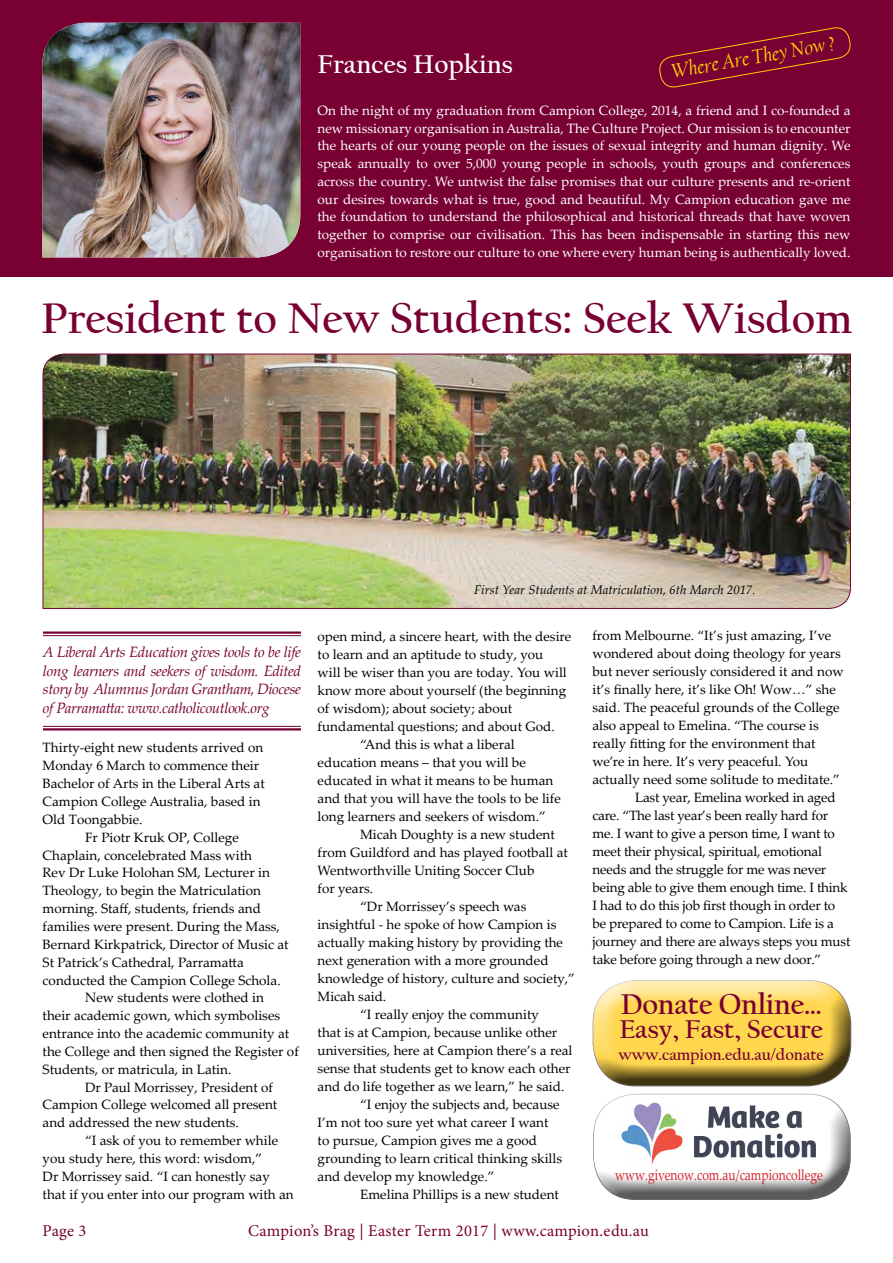
<style>
.page{position:relative;width:893px;height:1263px;background:#fff}
.page>*{position:absolute;margin:0;border:0;box-sizing:border-box;transform-origin:0 0}
.t1{font:700 45px "Californian FB";color:#780032}
.t2{font:700 30px "Californian FB";letter-spacing:-.01em;color:#780032}
.t3{font:700 27px "Californian FB";color:#780032}
.t4{font:700 27px "Californian FB";color:#fff}
.t5{font:italic 21px "Californian FB";color:#ffcf01}
.t6{font:16.5px "Minion Pro";letter-spacing:.015em;color:#780032}
.t7{font:700 16.5px "Californian FB";letter-spacing:-.01em;color:#780032}
.t8{font:italic 15px/18.8px "Palatino Linotype";letter-spacing:-.025em;color:#780032;text-align:justify}
.t9{font:15px "Palatino Linotype";color:#d2232a;scale:.8 1}
.t10{font:13.5px "Palatino Linotype";color:#000}
.t11{font:13.5px/17.7px "Palatino Linotype";color:#fff;text-align:justify}
.t12{font:italic 12.75px "Palatino Linotype";color:#000}
</style>
<div class="page">
<div style="left:0;top:0;width:893px;height:276px;background:#780032"></div>
<img style="left:42px;top:353px;width:809px;height:256px">
<svg style="left:659px;top:27px;width:192px;height:61px"></svg>
<hr style="left:43px;top:631px;width:258px;height:3px;background:#780032">
<hr style="left:43px;top:635px;width:258px;height:1px;background:#780032">
<hr style="left:43px;top:726px;width:258px;height:1px;background:#780032">
<hr style="left:43px;top:728px;width:258px;height:2px;background:#780032">
<div style="left:579px;top:970px;width:283px;height:110px;background:#fff;opacity:.75"></div>
<div style="left:582px;top:985px;width:282px;height:103px;background:#000;opacity:.75"></div>
<div style="left:581px;top:1084px;width:279px;height:109px;background:#fff;opacity:.65"></div>
<div style="left:583px;top:1099px;width:280px;height:101px;background:#000;opacity:.65"></div>
<img style="left:688px;top:1100px;width:135px;height:64px">
<img style="left:617px;top:1102px;width:70px;height:63px">
<img style="left:42px;top:23px;width:258px;height:234px">
<h3 class="t4" style="left:317px;top:49px;width:197px">Frances Hopkins</h3>
<h3 class="t5" style="left:670px;top:60px;width:167px;rotate:-10deg">Where Are They Now ?</h3>
<p class="t11" style="left:317px;top:101px;width:534px">On the night of my graduation from Campion College, 2014, a friend and I co-founded a new missionary organisation in Australia, The Culture Project. Our mission is to encounter the hearts of our young people on the issues of sexual integrity and human dignity. We speak annually to over 5,000 young people in schools, youth groups and conferences across the country. We untwist the false promises that our culture presents and re-orient our desires towards what is true, good and beautiful. My Campion education gave me the foundation to understand the philosophical and historical threads that have woven together to comprise our civilisation. This has been indispensable in starting this new organisation to restore our culture to one where every human being is authentically loved.</p>
<h1 class="t1" style="left:41px;top:293px;width:812px">President to New Students: Seek Wisdom</h1>
<p class="t8" style="left:43px;top:642px;width:259px">A Liberal Arts Education gives tools to be life long learners and seekers of wisdom. Edited story by Alumnus Jordan Grantham, Diocese of Parramatta: www.catholicoutlook.org</p>
<p class="t10" style="left:43px;top:738px;width:222px">Thirty-eight new students arrived on</p>
<p class="t10" style="left:43px;top:756px;width:218px">Monday 6 March to commence their</p>
<p class="t10" style="left:43px;top:774px;width:224px">Bachelor of Arts in the Liberal Arts at</p>
<p class="t10" style="left:43px;top:792px;width:220px">Campion College Australia, based in</p>
<p class="t10" style="left:43px;top:810px;width:101px">Old Toongabbie.</p>
<p class="t10" style="left:85px;top:827px;width:155px">Fr Piotr Kruk OP, College</p>
<p class="t10" style="left:43px;top:845px;width:211px">Chaplain, concelebrated Mass with</p>
<p class="t10" style="left:43px;top:863px;width:229px">Rev Dr Luke Holohan SM, Lecturer in</p>
<p class="t10" style="left:43px;top:881px;width:220px">Theology, to begin the Matriculation</p>
<p class="t10" style="left:43px;top:899px;width:220px">morning. Staff, students, friends and</p>
<p class="t10" style="left:43px;top:917px;width:239px">families were present. During the Mass,</p>
<p class="t10" style="left:43px;top:935px;width:247px">Bernard Kirkpatrick, Director of Music at</p>
<p class="t10" style="left:43px;top:952px;width:203px">St Patrick’s Cathedral, Parramatta</p>
<p class="t10" style="left:43px;top:970px;width:240px">conducted the Campion College Schola.</p>
<p class="t10" style="left:85px;top:988px;width:180px">New students were clothed in</p>
<p class="t10" style="left:43px;top:1006px;width:239px">their academic gown, which symbolises</p>
<p class="t10" style="left:43px;top:1024px;width:248px">entrance into the academic community at</p>
<p class="t10" style="left:43px;top:1042px;width:258px">the College and then signed the Register of</p>
<p class="t10" style="left:43px;top:1059px;width:190px">Students, or matricula, in Latin.</p>
<p class="t10" style="left:85px;top:1077px;width:189px">Dr Paul Morrissey, President of</p>
<p class="t10" style="left:43px;top:1095px;width:236px">Campion College welcomed all present</p>
<p class="t10" style="left:43px;top:1113px;width:198px">and addressed the new students.</p>
<p class="t10" style="left:85px;top:1131px;width:194px">“I ask of you to remember while</p>
<p class="t10" style="left:43px;top:1149px;width:221px">you study here, this word: wisdom,”</p>
<p class="t10" style="left:43px;top:1167px;width:229px">Dr Morrissey said. “I can honestly say</p>
<p class="t10" style="left:43px;top:1185px;width:253px">that if you enter into our program with an</p>
<p class="t12" style="left:474px;top:581px;width:283px">First Year Students at Matriculation, 6th March 2017.</p>
<p class="t10" style="left:592px;top:626px;width:240px">from Melbourne. “It’s just amazing, I’ve</p>
<p class="t10" style="left:592px;top:644px;width:250px">wondered about doing theology for years</p>
<p class="t10" style="left:592px;top:662px;width:253px">but never seriously considered it and now</p>
<p class="t10" style="left:592px;top:680px;width:245px">it’s finally here, it’s like Oh! Wow…” she</p>
<p class="t10" style="left:592px;top:698px;width:249px">said. The peaceful grounds of the College</p>
<p class="t10" style="left:592px;top:716px;width:228px">also appeal to Emelina. “The course is</p>
<p class="t10" style="left:592px;top:734px;width:225px">really fitting for the environment that</p>
<p class="t10" style="left:592px;top:752px;width:217px">we’re in here. It’s very peaceful. You</p>
<p class="t10" style="left:592px;top:770px;width:249px">actually need some solitude to meditate.”</p>
<p class="t10" style="left:635px;top:788px;width:202px">Last year, Emelina worked in aged</p>
<p class="t10" style="left:592px;top:806px;width:237px">care. “The last year’s been really hard for</p>
<p class="t10" style="left:592px;top:824px;width:244px">me. I want to give a person time, I want to</p>
<p class="t10" style="left:592px;top:842px;width:231px">meet their physical, spiritual, emotional</p>
<p class="t10" style="left:592px;top:860px;width:235px">needs and the struggle for me was never</p>
<p class="t10" style="left:592px;top:878px;width:257px">being able to give them enough time. I think</p>
<p class="t10" style="left:592px;top:896px;width:244px">I had to do this job first though in order to</p>
<p class="t10" style="left:592px;top:914px;width:243px">be prepared to come to Campion. Life is a</p>
<p class="t10" style="left:592px;top:932px;width:259px">journey and there are always steps you must</p>
<p class="t10" style="left:592px;top:950px;width:230px">take before going through a new door.”</p>
<h2 class="t2" style="left:621px;top:987px;width:202px">Donate Online…</h2>
<h3 class="t3" style="left:619px;top:1014px;width:205px">Easy, Fast, Secure</h3>
<p class="t7" style="left:618px;top:1046px;width:207px">www.campion.edu.au/donate</p>
<p class="t10" style="left:318px;top:627px;width:255px">open mind, a sincere heart, with the desire</p>
<p class="t10" style="left:318px;top:645px;width:227px">to learn and an aptitude to study, you</p>
<p class="t10" style="left:318px;top:663px;width:251px">will be wiser than you are today. You will</p>
<p class="t10" style="left:318px;top:681px;width:250px">know more about yourself (the beginning</p>
<p class="t10" style="left:318px;top:699px;width:196px">of wisdom); about society; about</p>
<p class="t10" style="left:318px;top:717px;width:239px">fundamental questions; and about God.</p>
<p class="t10" style="left:360px;top:735px;width:156px">“And this is what a liberal</p>
<p class="t10" style="left:318px;top:753px;width:210px">education means – that you will be</p>
<p class="t10" style="left:318px;top:771px;width:237px">educated in what it means to be human</p>
<p class="t10" style="left:318px;top:789px;width:245px">and that you will have the tools to be life</p>
<p class="t10" style="left:318px;top:807px;width:230px">long learners and seekers of wisdom.”</p>
<p class="t10" style="left:360px;top:825px;width:196px">Micah Doughty is a new student</p>
<p class="t10" style="left:318px;top:843px;width:252px">from Guildford and has played football at</p>
<p class="t10" style="left:318px;top:861px;width:218px">Wentworthville Uniting Soccer Club</p>
<p class="t10" style="left:318px;top:879px;width:57px">for years.</p>
<p class="t10" style="left:360px;top:897px;width:168px">“Dr Morrissey’s speech was</p>
<p class="t10" style="left:318px;top:915px;width:240px">insightful - he spoke of how Campion is</p>
<p class="t10" style="left:318px;top:933px;width:247px">actually making history by providing the</p>
<p class="t10" style="left:318px;top:951px;width:232px">next generation with a more grounded</p>
<p class="t10" style="left:318px;top:969px;width:259px">knowledge of history, culture and society,”</p>
<p class="t10" style="left:318px;top:987px;width:70px">Micah said.</p>
<p class="t10" style="left:360px;top:1005px;width:180px">“I really enjoy the community</p>
<p class="t10" style="left:318px;top:1023px;width:241px">that is at Campion, because unlike other</p>
<p class="t10" style="left:318px;top:1041px;width:256px">universities, here at Campion there’s a real</p>
<p class="t10" style="left:318px;top:1059px;width:254px">sense that students get to know each other</p>
<p class="t10" style="left:318px;top:1077px;width:248px">and do life together as we learn,” he said.</p>
<p class="t10" style="left:360px;top:1095px;width:201px">“I enjoy the subjects and, because</p>
<p class="t10" style="left:318px;top:1113px;width:232px">I’m not too sure yet what career I want</p>
<p class="t10" style="left:318px;top:1131px;width:221px">to pursue, Campion gives me a good</p>
<p class="t10" style="left:318px;top:1149px;width:246px">grounding to learn critical thinking skills</p>
<p class="t10" style="left:318px;top:1167px;width:178px">and develop my knowledge.”</p>
<p class="t10" style="left:360px;top:1185px;width:200px">Emelina Phillips is a new student</p>
<p class="t9" style="left:615px;top:1164px;width:261px">www.givenow.com.au/campioncollege</p>
<p class="t6" style="left:43px;top:1220px;width:46px">Page 3</p>
<p class="t6" style="left:248px;top:1220px;width:402px">Campion’s Brag | Easter Term 2017 | www.campion.edu.au</p>
</div>
